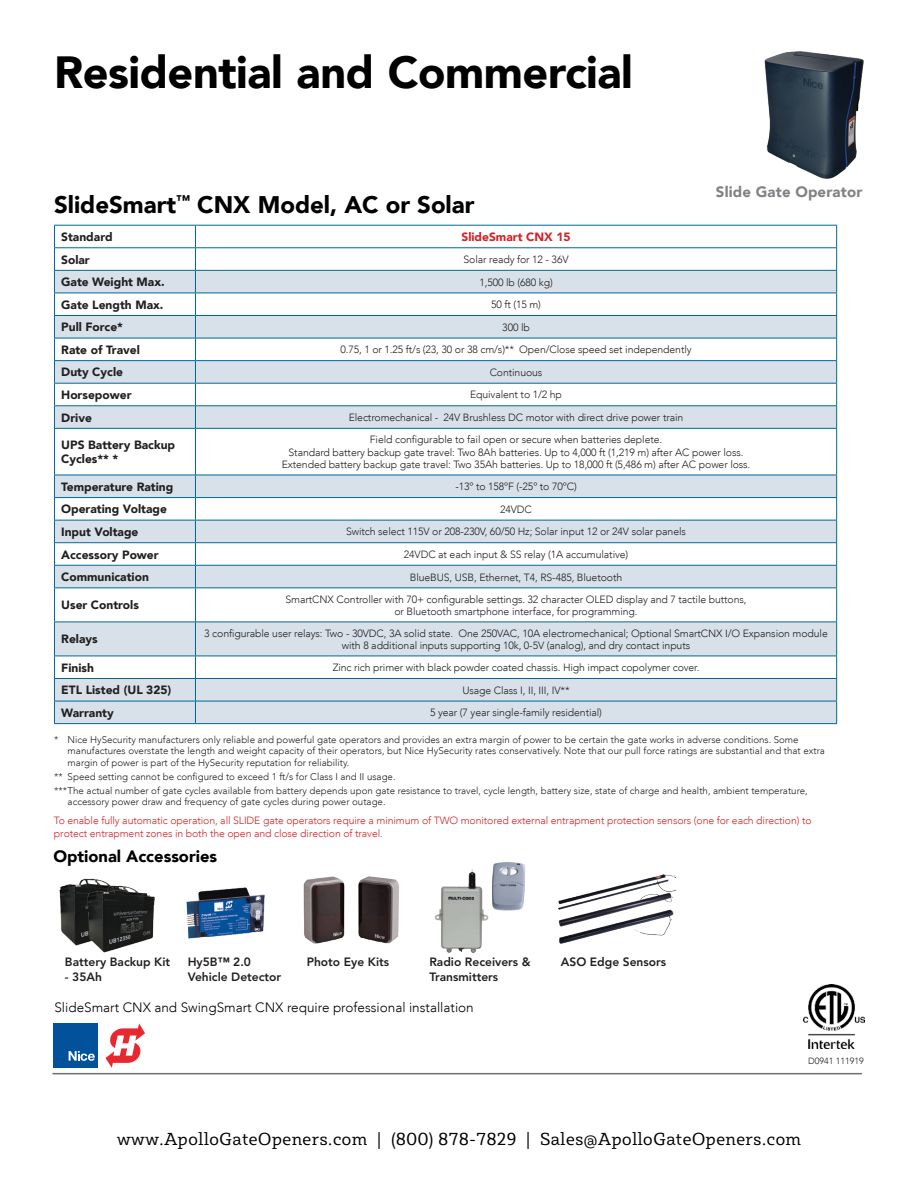
<style>
.page{position:relative;width:918px;height:1188px;background:#fff}
.page>*{position:absolute;margin:0;border:0;box-sizing:border-box;transform-origin:0 0}
.t1{font:900 45px "Avenir 95";letter-spacing:-.01em;color:#000}
.t2{font:900 24px "Avenir 95";color:#000}
.t3{font:18px "Sybilla Pro";color:#000}
.t4{font:900 16.5px "Avenir 95";color:#000}
.t5{font:900 15px "Avenir 95";letter-spacing:.01em;color:#808285}
.t6{font:300 13.5px "Avenir LT";color:#000}
.t7{font:900 12px/14.4px "Avenir 95";color:#231f20}
.t8{font:800 12px/14.4px "Avenir LT Std";color:#231f20}
.t9{font:900 12px "Avenir 95";color:#d1232a}
.t10{font:300 10.5px/12.6px "Avenir LT";letter-spacing:-.01em;color:#231f20;text-align:center}
.t11{font:300 10.5px/12.6px "Avenir LT";letter-spacing:-.01em;color:#d1232a}
.t12{font:300 9.75px/11.7px "Avenir LT";color:#231f20}
.t13{font:300 9px "Avenir LT";color:#231f20}
</style>
<div class="page">
<img style="left:764px;top:51px;width:100px;height:128px">
<img style="left:558px;top:874px;width:118px;height:70px">
<img style="left:434px;top:869px;width:55px;height:84px">
<img style="left:492px;top:862px;width:34px;height:49px">
<img style="left:59px;top:878px;width:46px;height:63px">
<img style="left:71px;top:882px;width:84px;height:71px">
<img style="left:186px;top:887px;width:79px;height:52px">
<img style="left:303px;top:876px;width:96px;height:68px">
<img style="left:804px;top:984px;width:60px;height:64px">
<hr style="left:52px;top:1073px;width:810px;height:1px;background:#6b6f71">
<div style="left:55px;top:679px;width:781px;height:44px;background:#d8e1e9"></div>
<svg style="left:55px;top:474px;width:781px;height:182px;fill:#d8e1e9"></svg>
<hr style="left:54px;top:225px;width:141px;height:1px;background:#006893">
<hr style="left:195px;top:225px;width:642px;height:1px;background:#006893">
<hr style="left:54px;top:497px;width:141px;height:1px;background:#006893">
<hr style="left:195px;top:497px;width:642px;height:1px;background:#006893">
<hr style="left:54px;top:520px;width:141px;height:1px;background:#006893">
<hr style="left:195px;top:520px;width:642px;height:1px;background:#006893">
<hr style="left:54px;top:622px;width:1px;height:34px;background:#006893">
<hr style="left:195px;top:622px;width:1px;height:34px;background:#006893">
<hr style="left:836px;top:622px;width:1px;height:34px;background:#006893">
<hr style="left:54px;top:723px;width:141px;height:1px;background:#006893">
<hr style="left:195px;top:723px;width:642px;height:1px;background:#006893">
<hr style="left:54px;top:542px;width:141px;height:1px;background:#006893">
<svg style="left:54px;top:476px;width:1px;height:112px"></svg>
<hr style="left:54px;top:565px;width:141px;height:1px;background:#006893">
<hr style="left:195px;top:542px;width:642px;height:1px;background:#006893">
<svg style="left:195px;top:476px;width:1px;height:112px"></svg>
<svg style="left:836px;top:476px;width:1px;height:112px"></svg>
<hr style="left:195px;top:565px;width:642px;height:1px;background:#006893">
<hr style="left:54px;top:588px;width:141px;height:1px;background:#006893">
<hr style="left:54px;top:588px;width:1px;height:34px;background:#006893">
<hr style="left:54px;top:622px;width:141px;height:1px;background:#006893">
<hr style="left:195px;top:588px;width:642px;height:1px;background:#006893">
<hr style="left:195px;top:588px;width:1px;height:34px;background:#006893">
<hr style="left:836px;top:588px;width:1px;height:34px;background:#006893">
<hr style="left:195px;top:622px;width:642px;height:1px;background:#006893">
<hr style="left:54px;top:656px;width:141px;height:1px;background:#006893">
<svg style="left:54px;top:656px;width:1px;height:67px"></svg>
<hr style="left:54px;top:678px;width:141px;height:1px;background:#006893">
<hr style="left:54px;top:701px;width:141px;height:1px;background:#006893">
<hr style="left:195px;top:656px;width:642px;height:1px;background:#006893">
<svg style="left:195px;top:656px;width:1px;height:67px"></svg>
<svg style="left:836px;top:656px;width:1px;height:67px"></svg>
<hr style="left:195px;top:678px;width:642px;height:1px;background:#006893">
<hr style="left:195px;top:701px;width:642px;height:1px;background:#006893">
<hr style="left:54px;top:429px;width:1px;height:46px;background:#006893">
<hr style="left:54px;top:475px;width:141px;height:1px;background:#006893">
<hr style="left:195px;top:429px;width:1px;height:46px;background:#006893">
<hr style="left:836px;top:429px;width:1px;height:46px;background:#006893">
<hr style="left:195px;top:475px;width:642px;height:1px;background:#006893">
<hr style="left:54px;top:428px;width:141px;height:1px;background:#006893">
<svg style="left:54px;top:226px;width:783px;height:202px"></svg>
<hr style="left:195px;top:428px;width:642px;height:1px;background:#006893">
<svg style="left:105px;top:1023px;width:40px;height:45px"></svg>
<div style="left:53px;top:1023px;width:44px;height:45px;background:#01529b"></div>
<svg style="left:69px;top:1051px;width:26px;height:10px"></svg>
<h1 class="t1" style="left:54px;top:45px;width:580px">Residential and Commercial</h1>
<h3 class="t5" style="left:716px;top:183px;width:148px">Slide Gate Operator</h3>
<h2 class="t2" style="left:54px;top:190px;width:422px">SlideSmart<sup>™</sup> CNX Model, AC or Solar</h2>
<p class="t7" style="left:61px;top:230px;width:53px">Standard</p>
<p class="t9" style="left:462px;top:230px;width:111px">SlideSmart CNX 15</p>
<p class="t7" style="left:61px;top:252px;width:30px">Solar</p>
<p class="t10" style="left:464px;top:253px;width:107px">Solar ready for 12 - 36V</p>
<p class="t7" style="left:61px;top:275px;width:105px">Gate Weight Max.</p>
<p class="t10" style="left:479px;top:276px;width:75px">1,500 lb (680 kg)</p>
<p class="t7" style="left:61px;top:297px;width:104px">Gate Length Max.</p>
<p class="t10" style="left:491px;top:298px;width:51px">50 ft (15 m)</p>
<p class="t7" style="left:61px;top:320px;width:63px">Pull Force*</p>
<p class="t10" style="left:502px;top:321px;width:29px">300 lb</p>
<p class="t7" style="left:61px;top:342px;width:80px">Rate of Travel</p>
<p class="t10" style="left:340px;top:343px;width:353px">0.75, 1 or 1.25 ft/s (23, 30 or 38 cm/s)** Open/Close speed set independently</p>
<p class="t7" style="left:61px;top:365px;width:63px">Duty Cycle</p>
<p class="t10" style="left:490px;top:366px;width:54px">Continuous</p>
<p class="t7" style="left:61px;top:388px;width:72px">Horsepower</p>
<p class="t10" style="left:470px;top:389px;width:93px">Equivalent to 1/2 hp</p>
<p class="t7" style="left:61px;top:410px;width:32px">Drive</p>
<p class="t10" style="left:349px;top:411px;width:336px">Electromechanical - 24V Brushless DC motor with direct drive power train</p>
<p class="t7" style="left:61px;top:438px;width:116px">UPS Battery Backup<br>Cycles** *</p>
<p class="t10" style="left:282px;top:433px;width:470px">Field configurable to fail open or secure when batteries deplete.<br>Standard battery backup gate travel: Two 8Ah batteries. Up to 4,000 ft (1,219 m) after AC power loss.<br>Extended battery backup gate travel: Two 35Ah batteries. Up to 18,000 ft (5,486 m) after AC power loss.</p>
<p class="t7" style="left:61px;top:479px;width:114px">Temperature Rating</p>
<p class="t10" style="left:455px;top:480px;width:123px">-13º to 158ºF (-25º to 70ºC)</p>
<p class="t7" style="left:61px;top:502px;width:107px">Operating Voltage</p>
<p class="t10" style="left:500px;top:503px;width:33px">24VDC</p>
<p class="t7" style="left:61px;top:525px;width:79px">Input Voltage</p>
<p class="t10" style="left:346px;top:526px;width:341px">Switch select 115V or 208-230V, 60/50 Hz; Solar input 12 or 24V solar panels</p>
<p class="t7" style="left:61px;top:547px;width:99px">Accessory Power</p>
<p class="t10" style="left:404px;top:548px;width:226px">24VDC at each input &amp; SS relay (1A accumulative)</p>
<p class="t7" style="left:61px;top:570px;width:89px">Communication</p>
<p class="t10" style="left:410px;top:571px;width:214px">BlueBUS, USB, Ethernet, T4, RS-485, Bluetooth</p>
<p class="t7" style="left:61px;top:598px;width:79px">User Controls</p>
<p class="t10" style="left:286px;top:593px;width:463px">SmartCNX Controller with 70+ configurable settings. 32 character OLED display and 7 tactile buttons, or Bluetooth smartphone interface, for programming.</p>
<p class="t7" style="left:61px;top:632px;width:38px">Relays</p>
<p class="t10" style="left:204px;top:627px;width:625px">3 configurable user relays: Two - 30VDC, 3A solid state. One 250VAC, 10A electromechanical; Optional SmartCNX I/O Expansion module with 8 additional inputs supporting 10k, 0-5V (analog), and dry contact inputs</p>
<p class="t7" style="left:61px;top:660px;width:34px">Finish</p>
<p class="t10" style="left:333px;top:661px;width:368px">Zinc rich primer with black powder coated chassis. High impact copolymer cover.</p>
<p class="t7" style="left:61px;top:683px;width:112px">ETL Listed (UL 325)</p>
<p class="t10" style="left:462px;top:684px;width:109px">Usage Class I, II, III, IV**</p>
<p class="t7" style="left:61px;top:705px;width:54px">Warranty</p>
<p class="t10" style="left:430px;top:706px;width:173px">5 year (7 year single-family residential)</p>
<p class="t12" style="left:68px;top:733px;width:759px;text-indent:-14px">* Nice HySecurity manufacturers only reliable and powerful gate operators and provides an extra margin of power to be certain the gate works in adverse conditions. Some manufactures overstate the length and weight capacity of their operators, but Nice HySecurity rates conservatively. Note that our pull force ratings are substantial and that extra margin of power is part of the HySecurity reputation for reliability.</p>
<p class="t12" style="left:54px;top:770px;width:755px;line-height:13.8px">** Speed setting cannot be configured to exceed 1 ft/s for Class I and II usage.<br>*** The actual number of gate cycles available from battery depends upon gate resistance to travel, cycle length, battery size, state of charge and health, ambient temperature,</p>
<p class="t12" style="left:68px;top:796px;width:319px">accessory power draw and frequency of gate cycles during power outage.</p>
<p class="t11" style="left:54px;top:814px;width:759px">To enable fully automatic operation, all SLIDE gate operators require a minimum of TWO monitored external entrapment protection sensors (one for each direction) to protect entrapment zones in both the open and close direction of travel.</p>
<h3 class="t4" style="left:53px;top:846px;width:165px">Optional Accessories</h3>
<p class="t8" style="left:65px;top:955px;width:107px">Battery Backup Kit</p>
<p class="t8" style="left:561px;top:955px;width:107px">ASO Edge Sensors</p>
<p class="t8" style="left:65px;top:969px;width:39px">- 35Ah</p>
<p class="t8" style="left:188px;top:955px;width:65px">Hy5B™ 2.0</p>
<p class="t8" style="left:307px;top:955px;width:84px">Photo Eye Kits</p>
<p class="t8" style="left:188px;top:969px;width:95px">Vehicle Detector</p>
<p class="t8" style="left:429px;top:955px;width:103px">Radio Receivers &amp;<br>Transmitters</p>
<p class="t6" style="left:54px;top:1000px;width:421px">SlideSmart CNX and SwingSmart CNX require professional installation</p>
<p class="t13" style="left:808px;top:1056px;width:57px">D0941 111919</p>
<h3 class="t3" style="left:117px;top:1128px;width:686px">www.ApolloGateOpeners.com | (800) 878-7829 | Sales@ApolloGateOpeners.com</h3>
</div>
